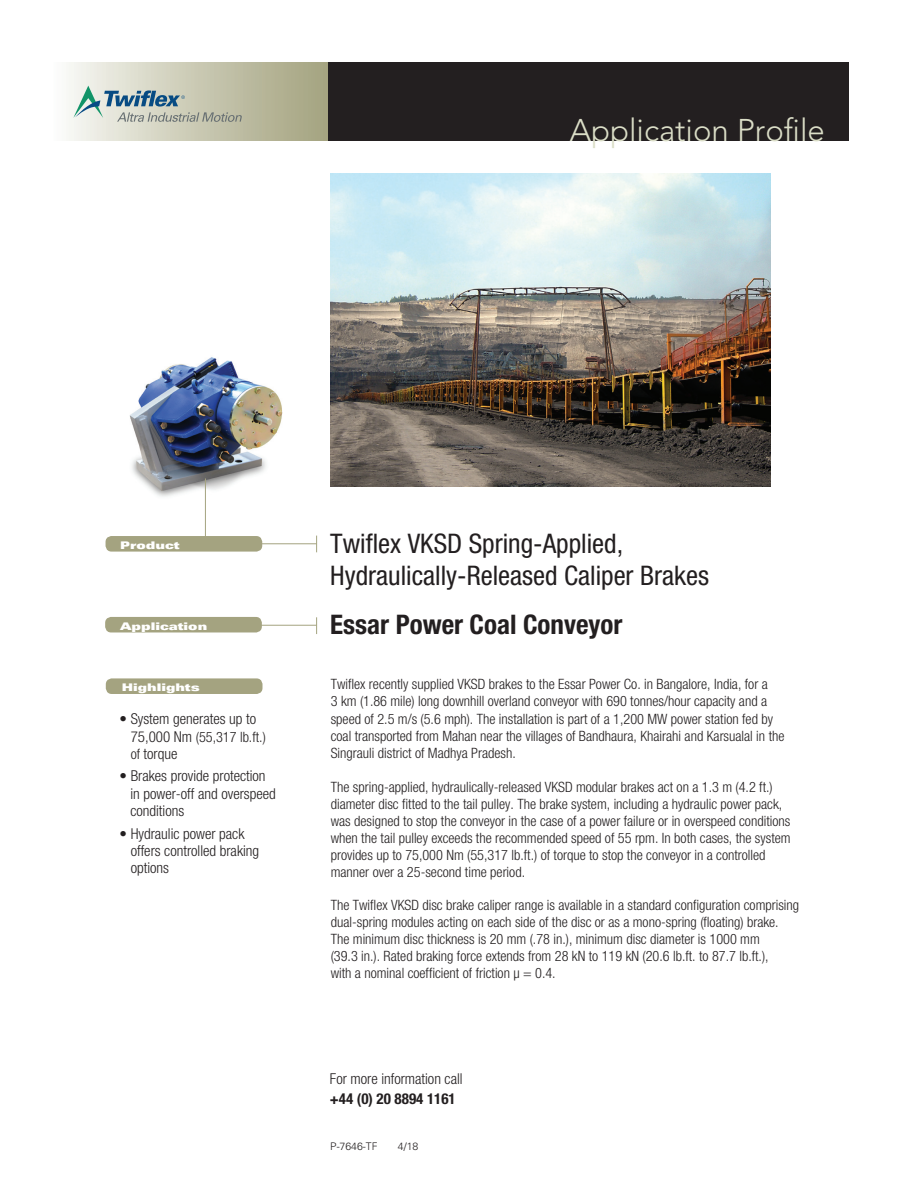
<style>
.page{position:relative;width:918px;height:1188px;background:#fff}
.page>*{position:absolute;margin:0;border:0;box-sizing:border-box;transform-origin:0 0}
.t1{font:300 31.2px "Avenir LT Std";color:#dbdec7}
.t2{font:condensed 27px/32.4px "Helvetica Neue LT Std";color:#231f20}
.t3{font:700 condensed 27px "Helvetica Neue LT Std";color:#231f20}
.t4{font:300 condensed 15px/17.2px "Helvetica Neue LT Std";color:#231f20}
.t5{font:700 condensed 15px "Helvetica Neue LT Std";color:#231f20}
.t6{font:300 condensed 14.25px/17.1px "Helvetica Neue LT Std";color:#231f20}
.t7{font:10.5px "Univers LT Std X Black Ex";color:#fff}
.t8{font:300 10.5px "Univers LT Std";color:#231f20}
.s1{font-size:15px}
.s2{font-size:14.25px}
</style>
<div class="page">
<img style="left:129px;top:357px;width:154px;height:140px">
<div style="left:105px;top:617px;width:157px;height:15px;background:#a4a380;border-radius:6px"></div>
<div style="left:106px;top:536px;width:156px;height:16px;background:#a4a380;border-radius:6px"></div>
<hr style="left:205px;top:478px;width:1px;height:62px;background:#a4a380">
<hr style="left:239px;top:543px;width:78px;height:1px;background:#a4a380">
<svg style="left:316px;top:536px;width:1px;height:16px"></svg>
<svg style="left:316px;top:617px;width:1px;height:17px"></svg>
<hr style="left:239px;top:625px;width:78px;height:1px;background:#a4a380">
<img style="left:331px;top:174px;width:440px;height:313px">
<div style="left:106px;top:678px;width:157px;height:16px;background:#a4a380;border-radius:6px"></div>
<div style="left:52px;top:62px;width:277px;height:79px;background:linear-gradient(to right,#fafaf7,#a1a07b)"></div>
<div style="left:329px;top:62px;width:520px;height:79px;background:#231f20"></div>
<svg style="left:73px;top:86px;width:169px;height:36px;background:#b2beb6"></svg>
<h1 class="t1" style="left:570px;top:112px;width:257px">Application Profile</h1>
<p class="t7" style="left:120px;top:539px;width:61px">Product</p>
<p class="t7" style="left:120px;top:620px;width:89px">Application</p>
<p class="t7" style="left:122px;top:681px;width:80px">Highlights</p>
<p class="t4" style="left:120px;top:710px;width:138px">• System generates up to</p>
<p class="t6" style="left:131px;top:728px;width:137px"><span class="s1">75,000 Nm</span> (55,317 lb.ft.)</p>
<p class="t4" style="left:131px;top:745px;width:48px"><span class="s2">of</span> torque</p>
<p class="t4" style="left:130px;top:767px;width:147px;text-indent:-11px">• Brakes provide protection in power-off and overspeed conditions</p>
<p class="t4" style="left:131px;top:825px;width:130px;text-indent:-11px">• Hydraulic power pack offers controlled braking options</p>
<h2 class="t2" style="left:330px;top:527px;width:380px">Twiflex VKSD Spring-Applied,<br>Hydraulically-Released Caliper Brakes</h2>
<h2 class="t3" style="left:330px;top:608px;width:294px">Essar Power Coal Conveyor</h2>
<p class="t6" style="left:331px;top:676px;width:455px">Twiflex recently supplied VKSD brakes to the Essar Power Co. in Bangalore, India, for a<br>3 km (1.86 mile) long downhill overland conveyor with 690 tonnes/hour capacity and a speed of 2.5 m/s (5.6 mph). The installation is part of a 1,200 MW power station fed by coal transported from Mahan near the villages of Bandhaura, Khairahi and Karsualal in the Singrauli district of Madhya Pradesh.</p>
<p class="t6" style="left:331px;top:778px;width:461px">The spring-applied, hydraulically-released VKSD modular brakes act on a 1.3 m (4.2 ft.) diameter disc fitted to the tail pulley. The brake system, including a hydraulic power pack, was designed to stop the conveyor in the case of a power failure or in overspeed conditions when the tail pulley exceeds the recommended speed of 55 rpm. In both cases, the system provides up to 75,000 Nm (55,317 lb.ft.) of torque to stop the conveyor in a controlled manner over a 25-second time period.</p>
<p class="t6" style="left:331px;top:896px;width:470px">The Twiflex VKSD disc brake caliper range is available in a standard configuration comprising dual-spring modules acting on each side of the disc or as a mono-spring (floating) brake.<br>The minimum disc thickness is 20 mm (.78 in.), minimum disc diameter is 1000 mm<br>(39.3 in.). Rated braking force extends from 28 kN to 119 kN (20.6 lb.ft. to 87.7 lb.ft.),<br>with a nominal coefficient of friction µ = 0.4.</p>
<p class="t4" style="left:330px;top:1070px;width:134px">For more information call</p>
<p class="t5" style="left:330px;top:1089px;width:127px">+44 (0) 20 8894 1161</p>
<p class="t8" style="left:330px;top:1140px;width:49px">P-7646-TF</p>
<p class="t8" style="left:398px;top:1140px;width:22px">4/18</p>
</div>
